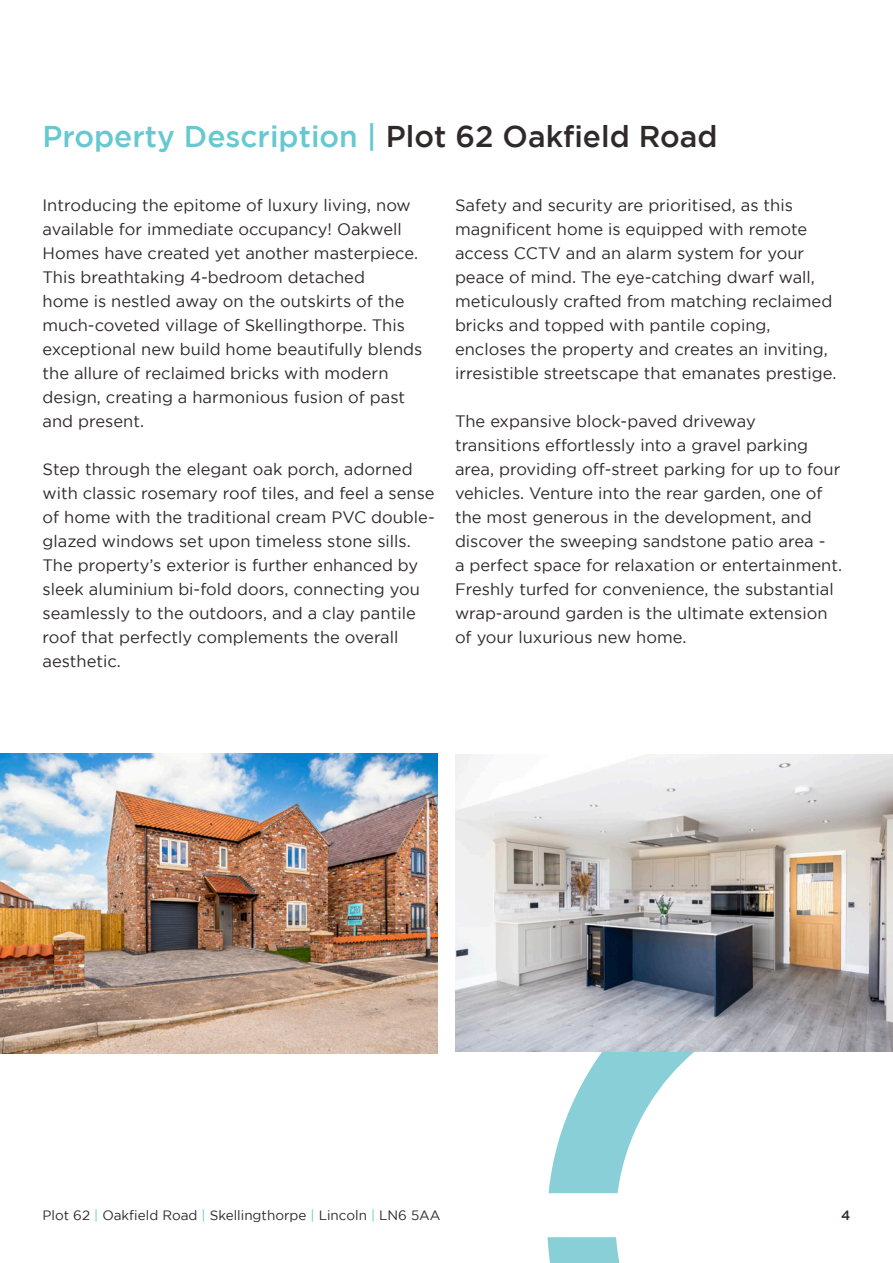
<style>
.page{position:relative;width:893px;height:1263px;background:#fff}
.page>*{position:absolute;margin:0;border:0;box-sizing:border-box;transform-origin:0 0}
.t1{font:500 30px "Gotham";color:#66c9cf}
.Bullets{font:16.5px/24px "Gotham";color:#2f292a}
.t2{font:13.5px "Gotham";color:#2f292a}
.t3{font:500 13.5px "Gotham";color:#2f292a}
.s1{color:#2f292a}
.s2{color:#66c9cf}
</style>
<div class="page">
<svg style="left:549px;top:1052px;width:145px;height:141px;fill:#89cfd7"></svg>
<svg style="left:547px;top:1237px;width:73px;height:26px;background:#90d2d9"></svg>
<img style="left:455px;top:755px;width:438px;height:297px">
<img style="left:0;top:753px;width:438px;height:300px">
<p class="t1" style="left:43px;top:120px;width:677px">Property Description | <span class="s1">Plot 62 Oakfield Road</span></p>
<p class="Bullets" style="left:43px;top:193px;width:381px">Introducing the epitome of luxury living, now available for immediate occupancy! Oakwell Homes have created yet another masterpiece.<br>This breathtaking 4-bedroom detached<br>home is nestled away on the outskirts of the much-coveted village of Skellingthorpe. This exceptional new build home beautifully blends the allure of reclaimed bricks with modern design, creating a harmonious fusion of past and present.</p>
<p class="Bullets" style="left:43px;top:457px;width:394px">Step through the elegant oak porch, adorned with classic rosemary roof tiles, and feel a sense of home with the traditional cream PVC double&shy;glazed windows set upon timeless stone sills.<br>The property’s exterior is further enhanced by sleek aluminium bi-fold doors, connecting you seamlessly to the outdoors, and a clay pantile roof that perfectly complements the overall aesthetic.</p>
<p class="Bullets" style="left:455px;top:193px;width:383px">Safety and security are prioritised, as this magnificent home is equipped with remote access CCTV and an alarm system for your peace of mind. The eye-catching dwarf wall, meticulously crafted from matching reclaimed bricks and topped with pantile coping, encloses the property and creates an inviting, irresistible streetscape that emanates prestige.</p>
<p class="Bullets" style="left:455px;top:409px;width:389px">The expansive block-paved driveway transitions effortlessly into a gravel parking area, providing off-street parking for up to four vehicles. Venture into the rear garden, one of the most generous in the development, and discover the sweeping sandstone patio area -<br>a perfect space for relaxation or entertainment.<br>Freshly turfed for convenience, the substantial wrap-around garden is the ultimate extension of your luxurious new home.</p>
<p class="t2" style="left:43px;top:1208px;width:400px">Plot 62 <span class="s2">|</span> Oakfield Road <span class="s2">|</span> Skellingthorpe <span class="s2">|</span> Lincoln <span class="s2">|</span> LN6 5AA</p>
<p class="t3" style="left:841px;top:1208px;width:11px">4</p>
</div>
